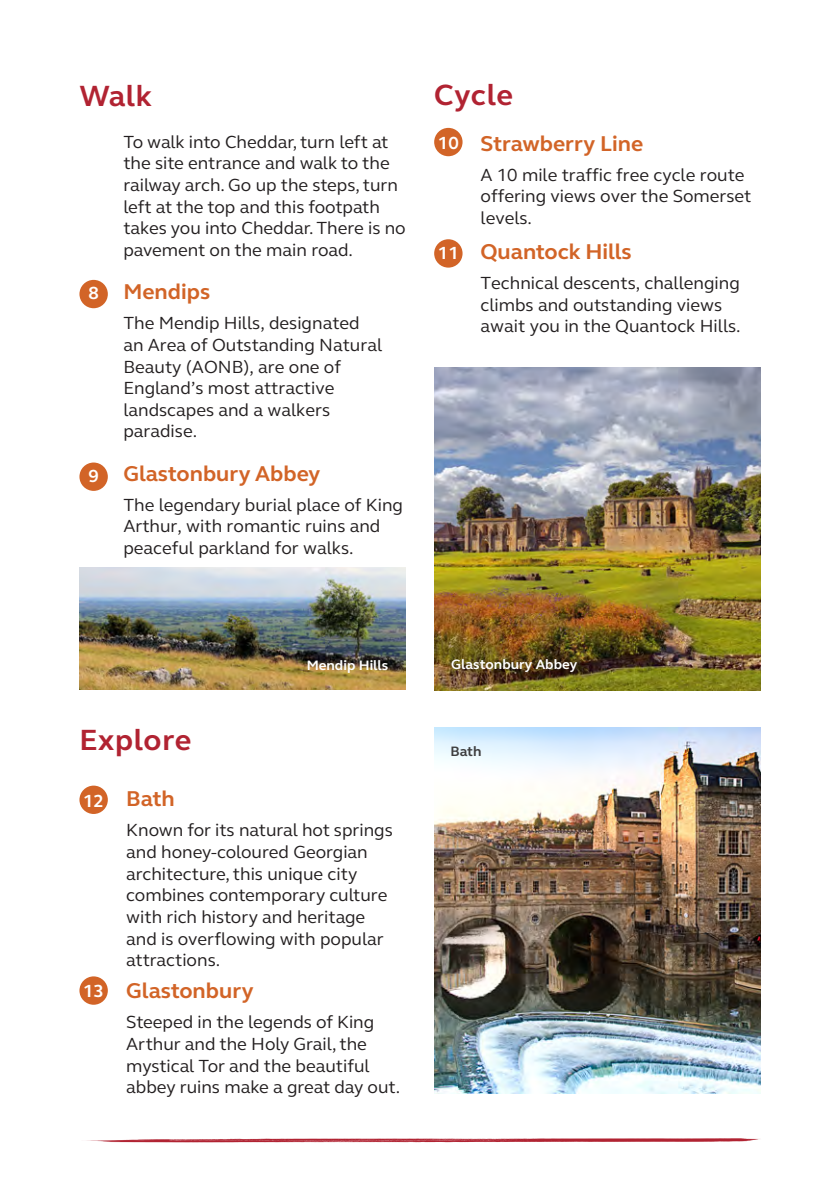
<style>
.page{position:relative;width:840px;height:1191px;background:#fff}
.page>*{position:absolute;margin:0;border:0;box-sizing:border-box;transform-origin:0 0}
.SL_Heading{font:700 30px "FS Elliot";letter-spacing:.025em;color:#b12332}
.Body_copy{font:700 22px "FS Elliot";color:#d26427}
.Body_copy-2{font:18px/21.6px "FS Elliot";color:#231f20}
.SL_Attraction_Copy{font:18px/21.6px "FS Elliot";color:#231f20}
.Attraction_text{font:18px/21.6px "FS Elliot";color:#231f20}
.SL_Attraction_Copy-2{font:700 18px "FS Elliot";color:#fff}
.SL_Image_Text{font:700 14px "FS Elliot";color:#fff}
.t1{font:700 14px "FS Elliot";color:#3e3e3f}
</style>
<div class="page">
<img style="left:434px;top:367px;width:326px;height:323px">
<img style="left:434px;top:727px;width:326px;height:366px">
<div style="left:79px;top:976px;width:29px;height:28px;background:#d26427;border-radius:50%"></div>
<div style="left:79px;top:785px;width:29px;height:29px;background:#d26427;border-radius:50%"></div>
<div style="left:79px;top:462px;width:29px;height:29px;background:#d26427;border-radius:50%"></div>
<div style="left:79px;top:280px;width:29px;height:28px;background:#d26427;border-radius:50%"></div>
<div style="left:434px;top:239px;width:28px;height:29px;background:#d26427;border-radius:50%"></div>
<div style="left:434px;top:128px;width:28px;height:28px;background:#d26427;border-radius:50%"></div>
<img style="left:79px;top:567px;width:326px;height:123px">
<svg style="left:86px;top:1138px;width:674px;height:5px"></svg>
<p class="SL_Heading" style="left:79px;top:75px;width:74px">Walk</p>
<p class="Attraction_text" style="left:123px;top:130px;width:284px">To walk into Cheddar, turn left at the site entrance and walk to the railway arch. Go up the steps, turn left at the top and this footpath takes you into Cheddar. There is no pavement on the main road.</p>
<p class="Body_copy" style="left:123px;top:277px;width:88px">Mendips</p>
<p class="Body_copy-2" style="left:123px;top:312px;width:260px">The Mendip Hills, designated an Area of Outstanding Natural<br>Beauty (AONB), are one of<br>England’s most attractive landscapes and a walkers paradise.</p>
<p class="Body_copy" style="left:123px;top:458px;width:198px">Glastonbury Abbey</p>
<p class="Body_copy-2" style="left:123px;top:493px;width:281px">The legendary burial place of King<br>Arthur, with romantic ruins and peaceful parkland for walks.</p>
<p class="SL_Attraction_Copy-2" style="left:88px;top:281px;width:12px">8</p>
<p class="SL_Attraction_Copy-2" style="left:88px;top:464px;width:12px">9</p>
<p class="SL_Heading" style="left:434px;top:74px;width:80px">Cycle</p>
<p class="SL_Attraction_Copy-2" style="left:438px;top:131px;width:22px">10</p>
<p class="SL_Attraction_Copy-2" style="left:438px;top:241px;width:22px">11</p>
<p class="Body_copy" style="left:480px;top:128px;width:164px">Strawberry Line</p>
<p class="Body_copy-2" style="left:480px;top:163px;width:272px">A 10 mile traffic free cycle route offering views over the Somerset levels.</p>
<p class="Body_copy" style="left:480px;top:237px;width:153px">Quantock Hills</p>
<p class="Body_copy-2" style="left:480px;top:272px;width:261px">Technical descents, challenging climbs and outstanding views await you in the Quantock Hills.</p>
<p class="SL_Heading" style="left:79px;top:719px;width:113px">Explore</p>
<p class="SL_Image_Text" style="left:306px;top:656px;width:83px">Mendip Hills</p>
<p class="SL_Attraction_Copy-2" style="left:83px;top:788px;width:22px">12</p>
<p class="SL_Attraction_Copy-2" style="left:83px;top:979px;width:22px">13</p>
<p class="Body_copy" style="left:126px;top:784px;width:50px">Bath</p>
<p class="SL_Attraction_Copy" style="left:126px;top:819px;width:268px">Known for its natural hot springs and honey-coloured Georgian architecture, this unique city combines contemporary culture with rich history and heritage and is overflowing with popular attractions.</p>
<p class="Body_copy" style="left:126px;top:976px;width:129px">Glastonbury</p>
<p class="SL_Attraction_Copy" style="left:126px;top:1011px;width:275px">Steeped in the legends of King<br>Arthur and the Holy Grail, the mystical Tor and the beautiful abbey ruins make a great day out.</p>
<p class="SL_Image_Text" style="left:451px;top:655px;width:128px">Glastonbury Abbey</p>
<p class="t1" style="left:450px;top:741px;width:32px">Bath</p>
</div>
